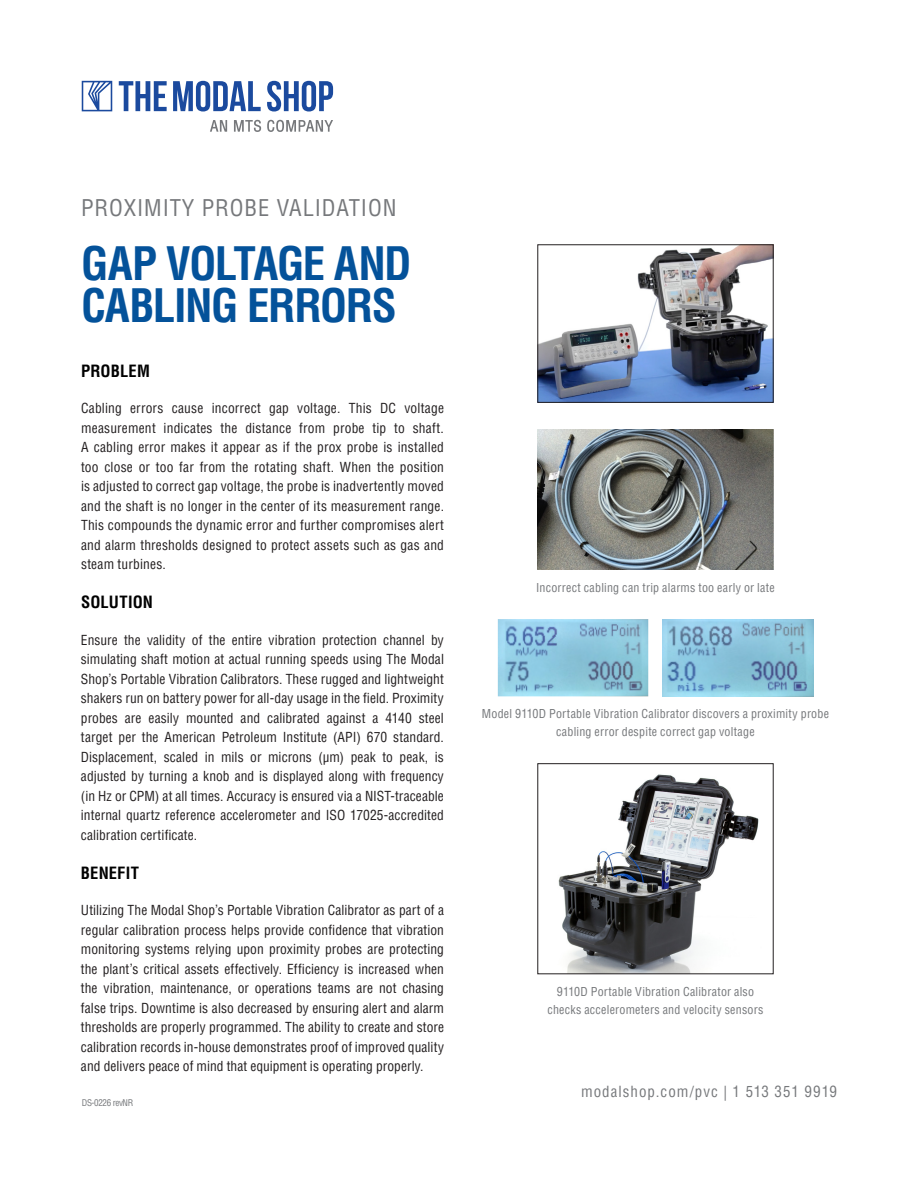
<style>
.page{position:relative;width:918px;height:1188px;background:#fff}
.page>*{position:absolute;margin:0;border:0;box-sizing:border-box;transform-origin:0 0}
.Main_Headline{font:700 condensed 45px/42px "Helvetica LT Pro";letter-spacing:-.035em;color:#04529a}
.model{font:condensed 22.5px "Helvetica LT Pro";letter-spacing:.04em;color:#76787b}
.Body_1{font:700 condensed 16.5px "Helvetica LT Pro";letter-spacing:.01em;color:#000}
.Footer_Contact{font:condensed 15px "Helvetica LT Pro";letter-spacing:.065em;color:#76787b}
.Body_copy{font:condensed 13.5px/19.5px "Helvetica LT Pro";letter-spacing:.01em;color:#231f20;text-align:justify}
.Graphic_Caption_1{font:condensed 12px/18px "Helvetica LT Pro";letter-spacing:.02em;color:#76787b;text-align:center}
.Legal_Text{font:condensed 9px "Helvetica LT Pro";letter-spacing:-.04em;color:#76787b}
</style>
<div class="page">
<img style="left:498px;top:619px;width:150px;height:77px">
<img style="left:663px;top:619px;width:150px;height:77px">
<img style="left:558px;top:774px;width:201px;height:198px">
<div style="left:538px;top:763px;width:235px;height:211px;border:1px solid #231f20"></div>
<img style="left:540px;top:247px;width:231px;height:154px">
<div style="left:538px;top:245px;width:235px;height:158px;border:1px solid #231f20"></div>
<img style="left:538px;top:429px;width:235px;height:141px">
<svg style="left:210px;top:120px;width:17px;height:12px"></svg>
<svg style="left:234px;top:120px;width:27px;height:12px"></svg>
<svg style="left:267px;top:120px;width:66px;height:12px"></svg>
<svg style="left:119px;top:81px;width:48px;height:30px"></svg>
<svg style="left:173px;top:81px;width:88px;height:31px"></svg>
<svg style="left:267px;top:81px;width:66px;height:31px"></svg>
<svg style="left:82px;top:81px;width:30px;height:30px"></svg>
<p class="model" style="left:81px;top:194px;width:317px">PROXIMITY PROBE VALIDATION</p>
<p class="Main_Headline" style="left:81px;top:242px;width:332px">GAP VOLTAGE AND<br>CABLING ERRORS</p>
<p class="Body_1" style="left:81px;top:360px;width:70px">PROBLEM</p>
<p class="Body_copy" style="left:81px;top:399px;width:365px">Cabling errors cause incorrect gap voltage. This DC voltage measurement indicates the distance from probe tip to shaft.<br>A cabling error makes it appear as if the prox probe is installed too close or too far from the rotating shaft. When the position is adjusted to correct gap voltage, the probe is inadvertently moved and the shaft is no longer in the center of its measurement range.<br>This compounds the dynamic error and further compromises alert and alarm thresholds designed to protect assets such as gas and steam turbines.</p>
<p class="Body_1" style="left:81px;top:591px;width:73px">SOLUTION</p>
<p class="Body_copy" style="left:81px;top:630px;width:365px">Ensure the validity of the entire vibration protection channel by simulating shaft motion at actual running speeds using The Modal Shop’s Portable Vibration Calibrators. These rugged and lightweight shakers run on battery power for all-day usage in the field. Proximity probes are easily mounted and calibrated against a 4140 steel target per the American Petroleum Institute (API) 670 standard.<br>Displacement, scaled in mils or microns (µm) peak to peak, is adjusted by turning a knob and is displayed along with frequency (in Hz or CPM) at all times. Accuracy is ensured via a NIST-traceable internal quartz reference accelerometer and ISO 17025-accredited calibration certificate.</p>
<p class="Body_1" style="left:81px;top:862px;width:60px">BENEFIT</p>
<p class="Body_copy" style="left:81px;top:901px;width:365px">Utilizing The Modal Shop’s Portable Vibration Calibrator as part of a regular calibration process helps provide confidence that vibration monitoring systems relying upon proximity probes are protecting the plant’s critical assets effectively. Efficiency is increased when the vibration, maintenance, or operations teams are not chasing false trips. Downtime is also decreased by ensuring alert and alarm thresholds are properly programmed. The ability to create and store calibration records in-house demonstrates proof of improved quality and delivers peace of mind that equipment is operating properly.</p>
<p class="Legal_Text" style="left:82px;top:1097px;width:53px">DS-0226 revNR</p>
<p class="Graphic_Caption_1" style="left:536px;top:579px;width:240px">Incorrect cabling can trip alarms too early or late</p>
<p class="Graphic_Caption_1" style="left:482px;top:705px;width:349px">Model 9110D Portable Vibration Calibrator discovers a proximity probe cabling error despite correct gap voltage</p>
<p class="Graphic_Caption_1" style="left:547px;top:983px;width:218px">9110D Portable Vibration Calibrator also checks accelerometers and velocity sensors</p>
<p class="Footer_Contact" style="left:581px;top:1082px;width:257px">modalshop.com/pvc | 1 513 351 9919</p>
</div>
